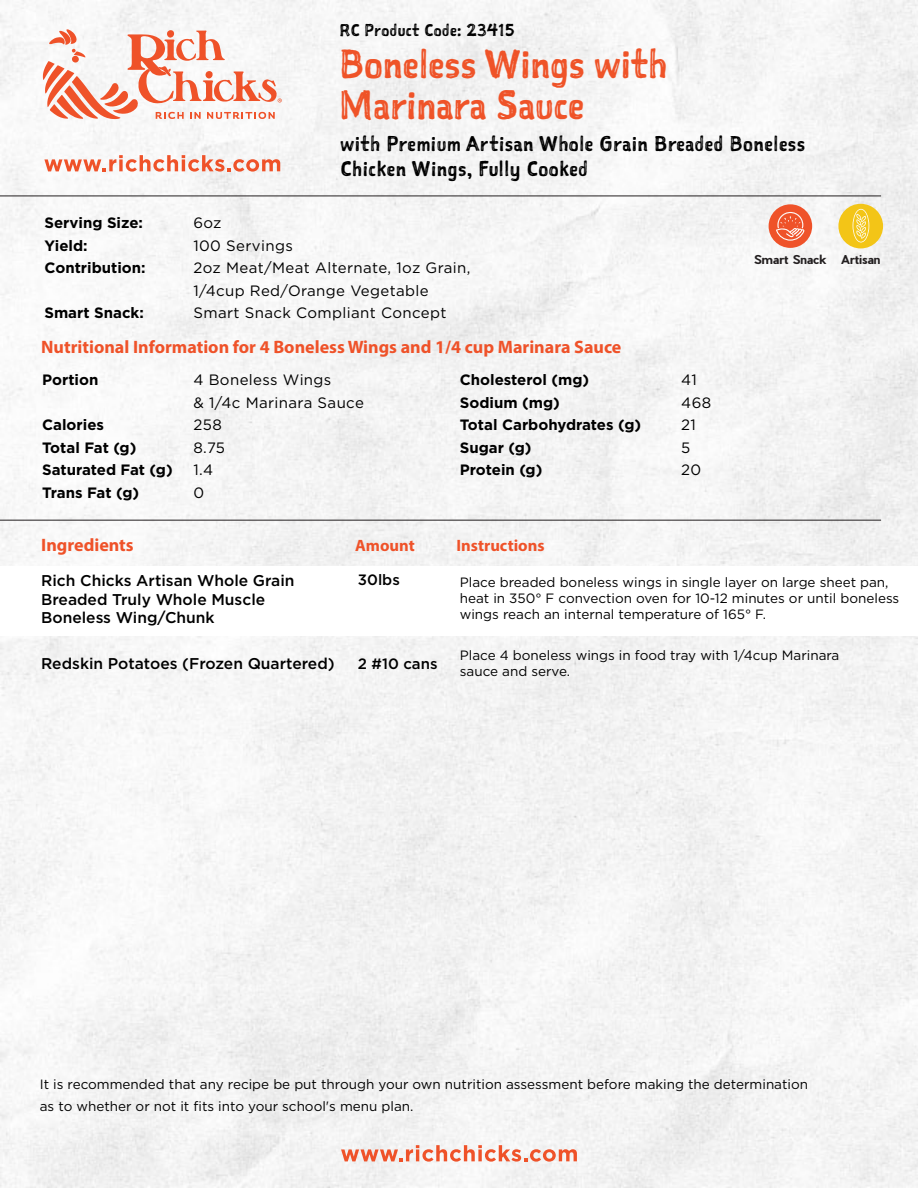
<style>
.page{position:relative;width:918px;height:1188px;background:#f5f5f5}
.page>*{position:absolute;margin:0;border:0;box-sizing:border-box;transform-origin:0 0}
.t1{font:38.85px/41.1px "Sketchnote Square";color:#ef5328}
.t2{font:20.4px/24.5px "Sketchnote Square";letter-spacing:.025em;color:#000}
.t3{font:700 18px "Myriad Pro";color:#ef5229}
.t4{font:700 16.5px "Myriad Pro";color:#ef5229}
.t5{font:16.2px "Sketchnote Square";letter-spacing:.025em;color:#000}
.t6{font:500 15.6px/18.8px "Gotham";color:#000}
.t7{font:700 15px/22.5px "Gotham";color:#000}
.t8{font:15px/22.5px "Gotham";letter-spacing:.025em;color:#000}
.t9{font:500 15px "Gotham";color:#000}
.t10{font:13.5px/16.2px "Gotham";color:#000}
.t11{font:700 12px "Pier Sans";color:#231f20}
</style>
<div class="page">
<div style="left:0;top:566px;width:918px;height:70px;background:#fff"></div>
<svg style="left:43px;top:28px;width:239px;height:91px"></svg>
<svg style="left:44px;top:155px;width:236px;height:17px"></svg>
<svg style="left:341px;top:1145px;width:236px;height:17px"></svg>
<hr style="left:0;top:196px;width:881px;height:1px;background:#231f20">
<hr style="left:0;top:520px;width:881px;height:1px;background:#231f20">
<div style="left:769px;top:204px;width:43px;height:44px;background:#ef5229;border-radius:50%"></div>
<svg style="left:776px;top:212px;width:28px;height:29px"></svg>
<div style="left:838px;top:204px;width:45px;height:44px;background:#f3c517;border-radius:50%"></div>
<svg style="left:853px;top:209px;width:16px;height:33px"></svg>
<p class="t5" style="left:340px;top:19px;width:177px">RC Product Code: 23415</p>
<h1 class="t1" style="left:339px;top:43px;width:330px">Boneless Wings with<br>Marinara Sauce</h1>
<h2 class="t2" style="left:341px;top:131px;width:466px">with Premium Artisan Whole Grain Breaded Boneless<br>Chicken Wings, Fully Cooked</h2>
<p class="t7" style="left:44px;top:212px;width:103px">Serving Size:<br>Yield:<br>Contribution:</p>
<p class="t7" style="left:44px;top:302px;width:101px">Smart Snack:</p>
<p class="t8" style="left:193px;top:211px;width:279px">6oz<br>100 Servings<br>2oz Meat/Meat Alternate, 1oz Grain,<br>1/4cup Red/Orange Vegetable<br>Smart Snack Compliant Concept</p>
<h3 class="t3" style="left:41px;top:335px;width:582px">Nutritional Information for 4 Boneless Wings and 1/4 cup Marinara Sauce</h3>
<p class="t7" style="left:42px;top:369px;width:58px">Portion</p>
<p class="t7" style="left:42px;top:414px;width:132px">Calories<br>Total Fat (g)<br>Saturated Fat (g)<br>Trans Fat (g)</p>
<p class="t8" style="left:193px;top:368px;width:172px">4 Boneless Wings<br>&amp; 1/4c Marinara Sauce<br>258<br>8.75<br>1.4<br>0</p>
<p class="t7" style="left:460px;top:369px;width:183px">Cholesterol (mg)<br>Sodium (mg)<br>Total Carbohydrates (g)<br>Sugar (g)<br>Protein (g)</p>
<p class="t8" style="left:681px;top:368px;width:31px">41<br>468<br>21<br>5<br>20</p>
<p class="t11" style="left:754px;top:251px;width:128px">Smart Snack Artisan</p>
<h3 class="t3" style="left:41px;top:533px;width:94px">Ingredients</h3>
<p class="t4" style="left:355px;top:535px;width:61px">Amount</p>
<p class="t4" style="left:457px;top:535px;width:90px">Instructions</p>
<p class="t6" style="left:41px;top:571px;width:255px">Rich Chicks Artisan Whole Grain<br>Breaded Truly Whole Muscle<br>Boneless Wing/Chunk</p>
<p class="t10" style="left:460px;top:574px;width:441px">Place breaded boneless wings in single layer on large sheet pan, heat in 350° F convection oven for 10-12 minutes or until boneless wings reach an internal temperature of 165° F.</p>
<p class="t10" style="left:460px;top:647px;width:381px">Place 4 boneless wings in food tray with 1/4cup Marinara sauce and serve.</p>
<p class="t9" style="left:358px;top:570px;width:43px">30lbs</p>
<p class="t6" style="left:41px;top:654px;width:295px">Redskin Potatoes (Frozen Quartered)</p>
<p class="t9" style="left:358px;top:653px;width:81px">2 #10 cans</p>
<p class="t10" style="left:40px;top:1074px;width:770px;line-height:21.5px">It is recommended that any recipe be put through your own nutrition assessment before making the determination as to whether or not it fits into your school's menu plan.</p>
</div>
